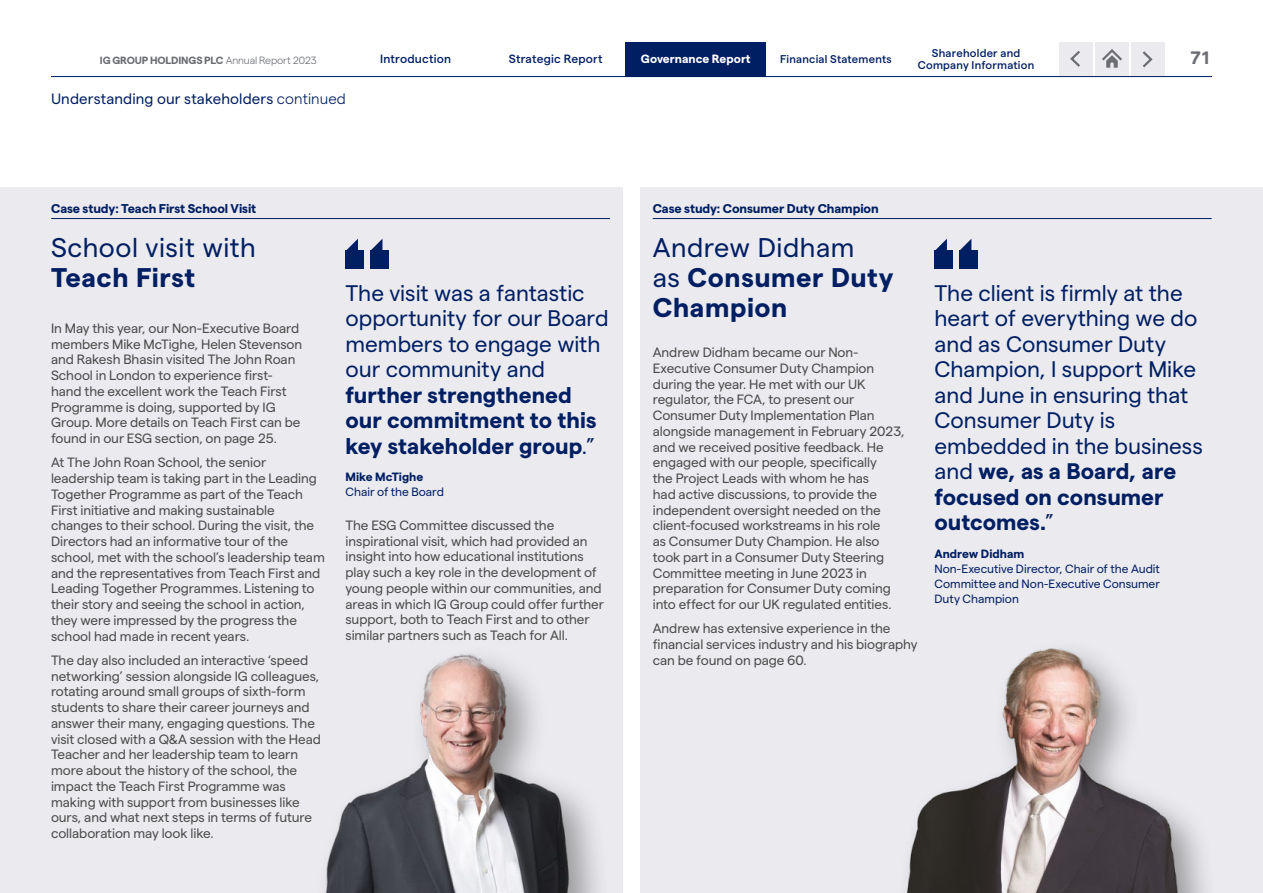
<style>
.page{position:relative;width:1263px;height:893px;background:#fff}
.page>*{position:absolute;margin:0;border:0;box-sizing:border-box;transform-origin:0 0}
.t1{font:700 27px/30px "Matter IGTF";letter-spacing:.02em;color:#001e62}
.t2{font:27px "Matter IGTF";letter-spacing:.015em;color:#001e62}
.t3{font:22.5px/25.5px "Matter IGTF";color:#001e62}
.t4{font:700 22.5px/25.5px "Matter IGTF";color:#001e62}
.t5{font:700 18px "Matter IGTF";color:#6c6e74}
.t6{font:15px "Matter IGTF";letter-spacing:.01em;color:#001e62}
.t7{font:13.5px/15.8px "Matter IGTF";letter-spacing:-.005em;color:#4a4a49}
.t8{font:700 12.75px "Matter IGTF";letter-spacing:-.01em;color:#001e62}
.t9{font:12px/15px "Matter IGTF";color:#001e62;text-align:justify}
.t10{font:500 12px "Matter IGTF";letter-spacing:.015em;color:#001e62}
.t11{font:700 12px "Matter IGTF";color:#001e62}
.t12{font:700 12px "Matter IGTF";color:#fff}
.t13{font:500 11.25px "Matter IGTF";letter-spacing:.02em;color:#001e62}
.t14{font:700 10.5px "Matter IGTF";letter-spacing:-.01em;color:#6c6e74}
.s1{font-weight:300}
.s2{font-weight:400}
.s3{font-weight:700}
</style>
<div class="page">
<div style="left:640px;top:187px;width:623px;height:706px;background:#eaeaef"></div>
<div style="left:0;top:187px;width:623px;height:706px;background:#eaeaef"></div>
<img style="left:906px;top:648px;width:300px;height:245px">
<img style="left:324px;top:654px;width:274px;height:239px">
<div style="left:626px;top:42px;width:140px;height:34px;background:#001e62"></div>
<hr style="left:51px;top:76px;width:1161px;height:1px;background:#001e62">
<hr style="left:51px;top:218px;width:559px;height:1px;background:#001e62">
<hr style="left:653px;top:218px;width:559px;height:1px;background:#001e62">
<div style="left:959px;top:251px;width:18px;height:18px;background:#001e62"></div>
<svg style="left:959px;top:239px;width:12px;height:12px"></svg>
<div style="left:935px;top:251px;width:18px;height:18px;background:#001e62"></div>
<svg style="left:935px;top:239px;width:12px;height:12px"></svg>
<div style="left:370px;top:251px;width:18px;height:18px;background:#001e62"></div>
<svg style="left:370px;top:239px;width:12px;height:12px"></svg>
<div style="left:346px;top:251px;width:18px;height:18px;background:#001e62"></div>
<svg style="left:346px;top:239px;width:12px;height:12px"></svg>
<div style="left:1095px;top:43px;width:34px;height:33px;background:#eaeaef"></div>
<svg style="left:1102px;top:49px;width:20px;height:19px"></svg>
<div style="left:1059px;top:43px;width:33px;height:33px;background:#eaeaef"></div>
<svg style="left:1070px;top:51px;width:10px;height:16px"></svg>
<div style="left:1131px;top:43px;width:34px;height:33px;background:#eaeaef"></div>
<svg style="left:1142px;top:51px;width:11px;height:17px"></svg>
<p class="t13" style="left:932px;top:45px;width:90px">Shareholder and</p>
<p class="t10" style="left:380px;top:50px;width:72px">Introduction</p>
<p class="t10" style="left:509px;top:50px;width:95px">Strategic Report</p>
<p class="t12" style="left:641px;top:50px;width:111px">Governance Report</p>
<p class="t13" style="left:780px;top:51px;width:113px">Financial Statements</p>
<p class="t14" style="left:100px;top:52px;width:219px">IG GROUP HOLDINGS PLC <span class="s1">Annual Report 2023</span></p>
<p class="t13" style="left:918px;top:57px;width:118px">Company Information</p>
<p class="t6" style="left:51px;top:88px;width:296px">Understanding our stakeholders <span class="s1">continued</span></p>
<p class="t8" style="left:51px;top:199px;width:207px">Case study: Teach First School Visit</p>
<p class="t8" style="left:653px;top:199px;width:227px">Case study: Consumer Duty Champion</p>
<h3 class="t5" style="left:1190px;top:44px;width:24px">71</h3>
<h1 class="t2" style="left:51px;top:228px;width:206px">School visit with</h1>
<h1 class="t1" style="left:51px;top:260px;width:146px">Teach First</h1>
<p class="t7" style="left:51px;top:319px;width:253px">In May this year, our Non-Executive Board members Mike McTighe, Helen Stevenson and Rakesh Bhasin visited The John Roan School in London to experience first&shy;hand the excellent work the Teach First Programme is doing, supported by IG Group. More details on Teach First can be found in our ESG section, on page 25.</p>
<p class="t7" style="left:51px;top:454px;width:275px">At The John Roan School, the senior leadership team is taking part in the Leading Together Programme as part of the Teach First initiative and making sustainable changes to their school. During the visit, the Directors had an informative tour of the school, met with the school’s leadership team and the representatives from Teach First and Leading Together Programmes. Listening to their story and seeing the school in action, they were impressed by the progress the school had made in recent years.</p>
<p class="t7" style="left:51px;top:651px;width:271px">The day also included an interactive ‘speed networking’ session alongside IG colleagues, rotating around small groups of sixth-form students to share their career journeys and answer their many, engaging questions. The visit closed with a Q&amp;A session with the Head Teacher and her leadership team to learn more about the history of the school, the impact the Teach First Programme was making with support from businesses like ours, and what next steps in terms of future collaboration may look like.</p>
<h2 class="t3" style="left:345px;top:278px;width:264px">The visit was a fantastic opportunity for our Board members to engage with our community and</h2>
<h2 class="t4" style="left:345px;top:380px;width:252px">further strengthened our commitment to this key stakeholder group<span class="s2">.”</span></h2>
<p class="t11" style="left:345px;top:468px;width:79px">Mike McTighe</p>
<p class="t9" style="left:345px;top:484px;width:100px">Chair of the Board</p>
<p class="t7" style="left:345px;top:516px;width:260px">The ESG Committee discussed the inspirational visit, which had provided an insight into how educational institutions play such a key role in the development of young people within our communities, and areas in which IG Group could offer further support, both to Teach First and to other similar partners such as Teach for All.</p>
<h1 class="t1" style="left:653px;top:230px;width:242px"><span class="s2">Andrew Didham<br>as</span> Consumer Duty<br>Champion</h1>
<p class="t7" style="left:653px;top:343px;width:253px">Andrew Didham became our Non-Executive Consumer Duty Champion during the year. He met with our UK regulator, the FCA, to present our Consumer Duty Implementation Plan alongside management in February 2023, and we received positive feedback. He engaged with our people, specifically<br>the Project Leads with whom he has<br>had active discussions, to provide the independent oversight needed on the client-focused workstreams in his role<br>as Consumer Duty Champion. He also took part in a Consumer Duty Steering Committee meeting in June 2023 in preparation for Consumer Duty coming into effect for our UK regulated entities.</p>
<p class="t7" style="left:653px;top:620px;width:266px">Andrew has extensive experience in the financial services industry and his biography can be found on page 60.</p>
<h2 class="t3" style="left:934px;top:278px;width:270px">The client is firmly at the heart of everything we do and as Consumer Duty<br>Champion, I support Mike and June in ensuring that<br>Consumer Duty is embedded in the business and <span class="s3">we, as a Board, are focused on consumer outcomes.</span>”</h2>
<p class="t11" style="left:934px;top:545px;width:91px">Andrew Didham</p>
<p class="t9" style="left:934px;top:560px;width:227px">Non-Executive Director, Chair of the Audit Committee and Non-Executive Consumer Duty Champion</p>
</div>
